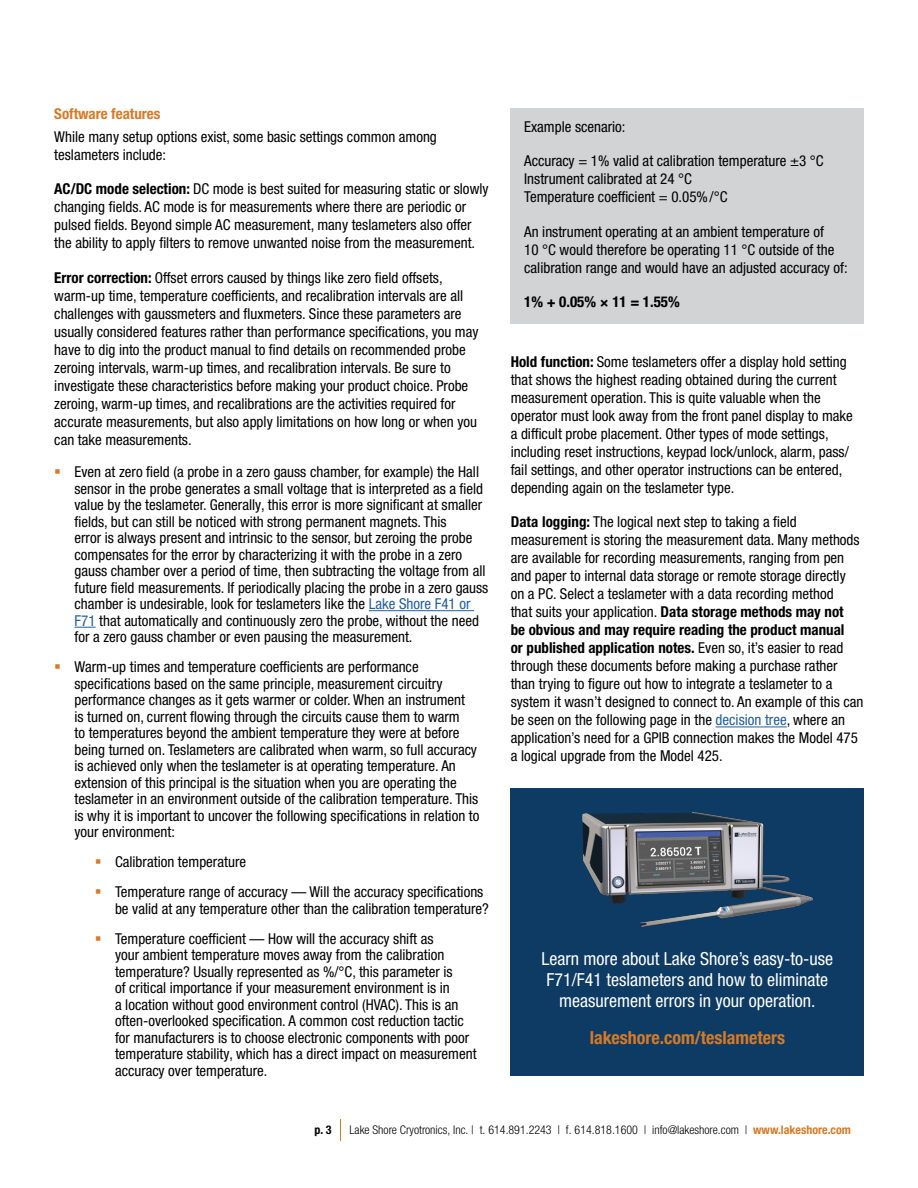
<style>
.page{position:relative;width:918px;height:1188px;background:#fff}
.page>*{position:absolute;margin:0;border:0;box-sizing:border-box;transform-origin:0 0}
.t1{font:condensed 18px/21px "Helvetica Neue LTW1 G";color:#fff;text-align:center}
.t2{font:700 condensed 18px "Helvetica Neue LTW1 G";color:#d77a27}
.t3{font:condensed 15px/18px "Helvetica Neue LTW1 G";color:#000}
.t4{font:700 condensed 15px "Helvetica Neue LTW1 G";color:#000}
.t5{font:700 condensed 15px "Helvetica Neue LTW1 G";color:#d77a27}
.t6{font:300 condensed 12px "Helvetica Neue LTW1 G";color:#000}
.t7{font:700 condensed 12px "Helvetica Neue LTW1 G";color:#000}
.s1{font-weight:700}
.s2{color:#215e9e}
.s3{font-weight:700;color:#d77a27}
</style>
<div class="page">
<svg style="left:340px;top:1119px;width:1px;height:22px"></svg>
<hr style="left:369px;top:610px;width:105px;height:1px;background:#215e9e">
<svg style="left:75px;top:627px;width:21px;height:1px"></svg>
<hr style="left:716px;top:727px;width:71px;height:1px;background:#215e9e">
<div style="left:511px;top:108px;width:353px;height:216px;background:#d1d3d4"></div>
<div style="left:511px;top:788px;width:353px;height:288px;background:#0e3b63"></div>
<img style="left:582px;top:812px;width:231px;height:114px">
<p class="t5" style="left:54px;top:104px;width:108px">Software features</p>
<p class="t3" style="left:54px;top:128px;width:384px">While many setup options exist, some basic settings common among teslameters include:</p>
<p class="t3" style="left:54px;top:180px;width:436px"><span class="s1">AC/DC mode selection:</span> DC mode is best suited for measuring static or slowly changing fields. AC mode is for measurements where there are periodic or pulsed fields. Beyond simple AC measurement, many teslameters also offer the ability to apply filters to remove unwanted noise from the measurement.</p>
<p class="t3" style="left:54px;top:268px;width:426px"><span class="s1">Error correction:</span> Offset errors caused by things like zero field offsets, warm-up time, temperature coefficients, and recalibration intervals are all challenges with gaussmeters and fluxmeters. Since these parameters are usually considered features rather than performance specifications, you may have to dig into the product manual to find details on recommended probe zeroing intervals, warm-up times, and recalibration intervals. Be sure to investigate these characteristics before making your product choice. Probe zeroing, warm-up times, and recalibrations are the activities required for accurate measurements, but also apply limitations on how long or when you can take measurements.</p>
<p class="t3" style="left:75px;top:464px;width:415px;line-height:16.5px">Even at zero field (a probe in a zero gauss chamber, for example) the Hall sensor in the probe generates a small voltage that is interpreted as a field value by the teslameter. Generally, this error is more significant at smaller fields, but can still be noticed with strong permanent magnets. This<br>error is always present and intrinsic to the sensor, but zeroing the probe compensates for the error by characterizing it with the probe in a zero gauss chamber over a period of time, then subtracting the voltage from all future field measurements. If periodically placing the probe in a zero gauss chamber is undesirable, look for teslameters like the <span class="s2">Lake Shore F41 or F71</span> that automatically and continuously zero the probe, without the need for a zero gauss chamber or even pausing the measurement.</p>
<p class="t3" style="left:75px;top:659px;width:406px;line-height:16.5px">Warm-up times and temperature coefficients are performance specifications based on the same principle, measurement circuitry performance changes as it gets warmer or colder. When an instrument<br>is turned on, current flowing through the circuits cause them to warm<br>to temperatures beyond the ambient temperature they were at before being turned on. Teslameters are calibrated when warm, so full accuracy is achieved only when the teslameter is at operating temperature. An extension of this principal is the situation when you are operating the teslameter in an environment outside of the calibration temperature. This is why it is important to uncover the following specifications in relation to your environment:</p>
<p class="t3" style="left:115px;top:847px;width:370px;line-height:30px">Calibration temperature<br>Temperature range of accuracy — Will the accuracy specifications</p>
<p class="t3" style="left:115px;top:893px;width:375px;line-height:30px">be valid at any temperature other than the calibration temperature?<br>Temperature coefficient — How will the accuracy shift as</p>
<p class="t3" style="left:115px;top:947px;width:363px;line-height:16.5px">your ambient temperature moves away from the calibration temperature? Usually represented as %/°C, this parameter is<br>of critical importance if your measurement environment is in<br>a location without good environment control (HVAC). This is an often-overlooked specification. A common cost reduction tactic for manufacturers is to choose electronic components with poor temperature stability, which has a direct impact on measurement accuracy over temperature.</p>
<p class="t3" style="left:524px;top:118px;width:103px">Example scenario:</p>
<p class="t3" style="left:524px;top:152px;width:301px">Accuracy = 1% valid at calibration temperature ±3 °C<br>Instrument calibrated at 24 °C<br>Temperature coefficient = 0.05%/°C</p>
<p class="t3" style="left:524px;top:222px;width:325px">An instrument operating at an ambient temperature of<br>10 °C would therefore be operating 11 °C outside of the calibration range and would have an adjusted accuracy of:</p>
<p class="t4" style="left:524px;top:292px;width:157px">1% + 0.05% × 11 = 1.55%</p>
<p class="t3" style="left:511px;top:353px;width:344px"><span class="s1">Hold function:</span> Some teslameters offer a display hold setting that shows the highest reading obtained during the current measurement operation. This is quite valuable when the operator must look away from the front panel display to make a difficult probe placement. Other types of mode settings, including reset instructions, keypad lock/unlock, alarm, pass/ fail settings, and other operator instructions can be entered, depending again on the teslameter type.</p>
<p class="t3" style="left:511px;top:513px;width:354px"><span class="s1">Data logging:</span> The logical next step to taking a field measurement is storing the measurement data. Many methods are available for recording measurements, ranging from pen and paper to internal data storage or remote storage directly<br>on a PC. Select a teslameter with a data recording method<br>that suits your application. <span class="s1">Data storage methods may not<br>be obvious and may require reading the product manual<br>or published application notes.</span> Even so, it’s easier to read through these documents before making a purchase rather than trying to figure out how to integrate a teslameter to a system it wasn’t designed to connect to. An example of this can be seen on the following page in the <span class="s2">decision tree</span>, where an application’s need for a GPIB connection makes the Model 475 a logical upgrade from the Model 425.</p>
<p class="t1" style="left:542px;top:948px;width:293px">Learn more about Lake Shore’s easy-to-use<br>F71/F41 teslameters and how to eliminate measurement errors in your operation.</p>
<p class="t2" style="left:590px;top:1027px;width:197px">lakeshore.com/teslameters</p>
<p class="t7" style="left:314px;top:1122px;width:19px">p. 3</p>
<p class="t6" style="left:350px;top:1122px;width:503px">Lake Shore Cryotronics, Inc. | t. 614.891.2243 | f. 614.818.1600 | info@lakeshore.com | <span class="s3">www.lakeshore.com</span></p>
</div>
